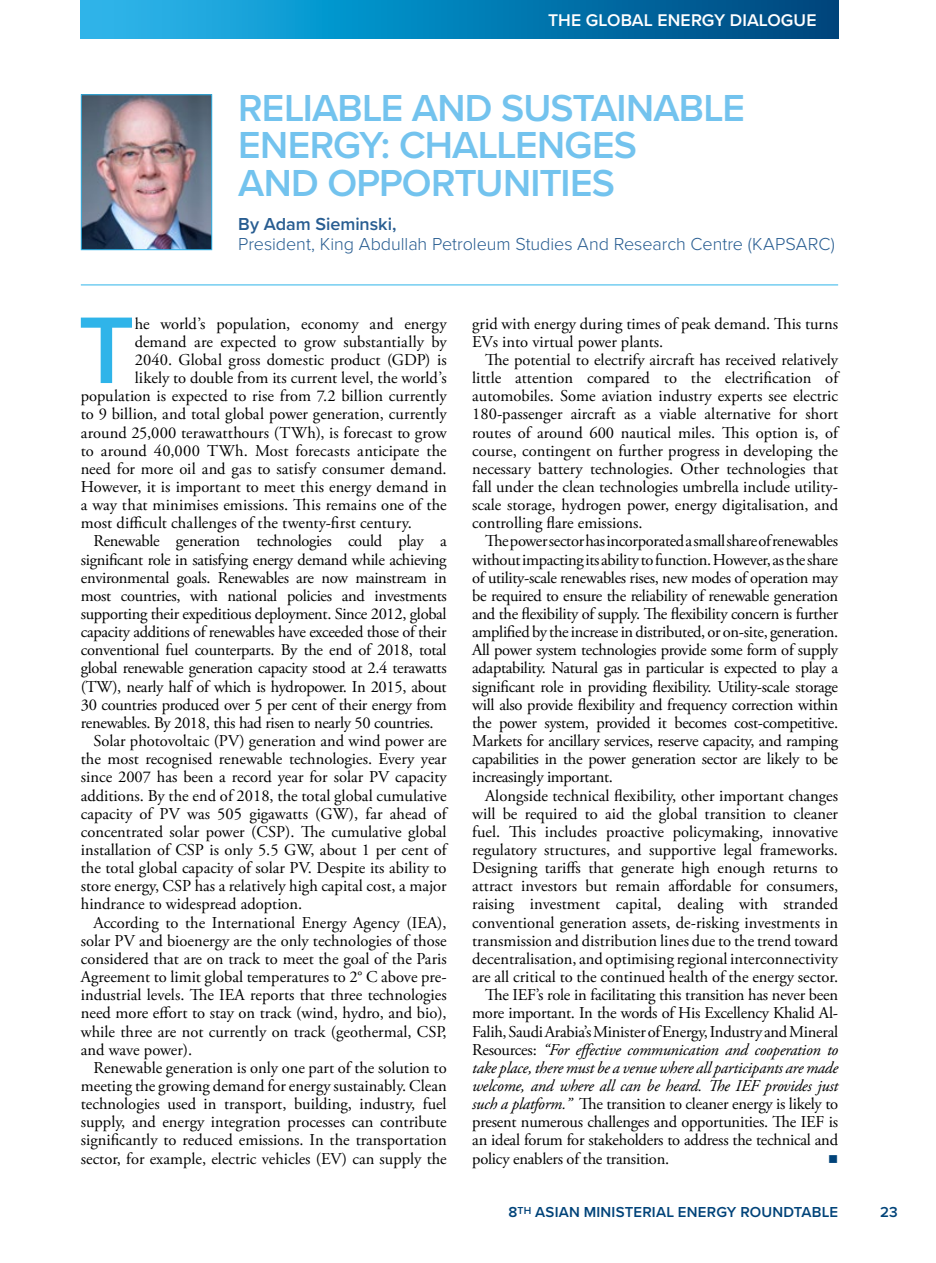
<style>
.page{position:relative;width:936px;height:1263px;background:#fff}
.page>*{position:absolute;margin:0;border:0;box-sizing:border-box;transform-origin:0 0}
.t1{font:600 98.1px "Proxima Nova";color:#2fb4e9}
.t2{font:600 39px/37.5px "Proxima Nova";letter-spacing:-.02em;color:#73c3ee}
.t3{font:300 18px "Proxima Nova";letter-spacing:-.005em;color:#285d91}
.t4{font:600 18px "Proxima Nova";color:#285d91}
.t5{font:600 17.55px "Proxima Nova";letter-spacing:.005em;color:#fff}
.t6{font:16.5px/18.1px "Adobe Garamond Pro";color:#000;text-align:justify}
.t7{font:16.5px "Adobe Garamond Pro";letter-spacing:-.02em;color:#000}
.t8{font:italic 16.5px "Adobe Garamond Pro";letter-spacing:-.015em;color:#000}
.t9{font:600 15px "Proxima Nova";letter-spacing:.01em;color:#004379}
.t10{font:13.5px "Wingdings";color:#004379}
.s1{font-style:normal}
.s2{font-style:italic}
</style>
<div class="page">
<hr style="left:81px;top:285px;width:757px;height:1px;background:#2fb4e9">
<svg style="left:81px;top:0;width:757px;height:38px;background:#0980b7"></svg>
<img style="left:83px;top:97px;width:127px;height:151px">
<div style="left:81px;top:95px;width:131px;height:155px;border:1px solid #2fb4e9"></div>
<p class="t5" style="left:548px;top:7px;width:270px">THE GLOBAL ENERGY DIALOGUE</p>
<h2 class="t2" style="left:238px;top:88px;width:508px">RELIABLE AND SUSTAINABLE<br>ENERGY: CHALLENGES<br>AND OPPORTUNITIES</h2>
<p class="t4" style="left:238px;top:211px;width:160px">By Adam Sieminski,</p>
<p class="t3" style="left:238px;top:233px;width:598px">President, King Abdullah Petroleum Studies And Research Centre (KAPSARC)</p>
<h1 class="t1" style="left:78px;top:277px;width:58px">T</h1>
<p class="t6" style="left:135px;top:315px;width:313px">he world’s population, economy and energy</p>
<p class="t6" style="left:135px;top:333px;width:313px">demand are expected to grow substantially by</p>
<p class="t6" style="left:135px;top:351px;width:313px">2040. Global gross domestic product (GDP) is</p>
<p class="t6" style="left:135px;top:369px;width:313px">likely to double from its current level, the world’s</p>
<p class="t6" style="left:81px;top:387px;width:367px">population is expected to rise from 7.2 billion currently</p>
<p class="t6" style="left:81px;top:406px;width:367px">to 9 billion, and total global power generation, currently</p>
<p class="t6" style="left:81px;top:424px;width:367px">around 25,000 terawatthours (TWh), is forecast to grow</p>
<p class="t6" style="left:81px;top:442px;width:367px">to around 40,000 TWh. Most forecasts anticipate the</p>
<p class="t6" style="left:81px;top:460px;width:367px">need for more oil and gas to satisfy consumer demand.</p>
<p class="t6" style="left:81px;top:478px;width:367px">However, it is important to meet this energy demand in</p>
<p class="t6" style="left:81px;top:496px;width:367px">a way that minimises emissions. This remains one of the</p>
<p class="t6" style="left:81px;top:514px;width:332px">most difficult challenges of the twenty-first century.</p>
<p class="t7" style="left:94px;top:531px;width:354px">Renewable generation technologies could play a</p>
<p class="t7" style="left:81px;top:549px;width:367px">significant role in satisfying energy demand while achieving</p>
<p class="t7" style="left:81px;top:568px;width:367px">environmental goals. Renewables are now mainstream in</p>
<p class="t7" style="left:81px;top:586px;width:367px">most countries, with national policies and investments</p>
<p class="t7" style="left:81px;top:604px;width:367px">supporting their expeditious deployment. Since 2012, global</p>
<p class="t7" style="left:81px;top:622px;width:367px">capacity additions of renewables have exceeded those of their</p>
<p class="t7" style="left:81px;top:640px;width:367px">conventional fuel counterparts. By the end of 2018, total</p>
<p class="t7" style="left:81px;top:658px;width:367px">global renewable generation capacity stood at 2.4 terawatts</p>
<p class="t7" style="left:81px;top:676px;width:367px">(TW), nearly half of which is hydropower. In 2015, about</p>
<p class="t7" style="left:81px;top:695px;width:367px">30 countries produced over 5 per cent of their energy from</p>
<p class="t7" style="left:81px;top:713px;width:354px">renewables. By 2018, this had risen to nearly 50 countries.</p>
<p class="t6" style="left:94px;top:732px;width:354px">Solar photovoltaic (PV) generation and wind power are</p>
<p class="t6" style="left:81px;top:750px;width:367px">the most recognised renewable technologies. Every year</p>
<p class="t6" style="left:81px;top:769px;width:367px">since 2007 has been a record year for solar PV capacity</p>
<p class="t6" style="left:81px;top:787px;width:367px">additions. By the end of 2018, the total global cumulative</p>
<p class="t6" style="left:81px;top:805px;width:367px">capacity of PV was 505 gigawatts (GW), far ahead of</p>
<p class="t6" style="left:81px;top:823px;width:367px">concentrated solar power (CSP). The cumulative global</p>
<p class="t6" style="left:81px;top:841px;width:367px">installation of CSP is only 5.5 GW, about 1 per cent of</p>
<p class="t6" style="left:81px;top:859px;width:367px">the total global capacity of solar PV. Despite its ability to</p>
<p class="t6" style="left:81px;top:877px;width:367px">store energy, CSP has a relatively high capital cost, a major</p>
<p class="t6" style="left:81px;top:896px;width:223px">hindrance to widespread adoption.</p>
<p class="t6" style="left:94px;top:914px;width:354px">According to the International Energy Agency (IEA),</p>
<p class="t6" style="left:81px;top:932px;width:367px">solar PV and bioenergy are the only technologies of those</p>
<p class="t6" style="left:81px;top:950px;width:367px">considered that are on track to meet the goal of the Paris</p>
<p class="t6" style="left:81px;top:968px;width:367px">Agreement to limit global temperatures to 2° C above pre-</p>
<p class="t6" style="left:81px;top:986px;width:367px">industrial levels. The IEA reports that three technologies</p>
<p class="t6" style="left:81px;top:1005px;width:367px">need more effort to stay on track (wind, hydro, and bio),</p>
<p class="t6" style="left:81px;top:1023px;width:367px">while three are not currently on track (geothermal, CSP,</p>
<p class="t6" style="left:81px;top:1041px;width:113px">and wave power).</p>
<p class="t6" style="left:94px;top:1059px;width:354px">Renewable generation is only one part of the solution to</p>
<p class="t6" style="left:81px;top:1077px;width:367px">meeting the growing demand for energy sustainably. Clean</p>
<p class="t6" style="left:81px;top:1095px;width:367px">technologies used in transport, building, industry, fuel</p>
<p class="t6" style="left:81px;top:1113px;width:367px">supply, and energy integration processes can contribute</p>
<p class="t6" style="left:81px;top:1132px;width:367px">significantly to reduced emissions. In the transportation</p>
<p class="t6" style="left:81px;top:1150px;width:367px">sector, for example, electric vehicles (EV) can supply the</p>
<p class="t6" style="left:472px;top:315px;width:367px">grid with energy during times of peak demand. This turns<br>EVs into virtual power plants.</p>
<p class="t6" style="left:472px;top:351px;width:367px;text-indent:13px">The potential to electrify aircraft has received relatively little attention compared to the electrification of automobiles. Some aviation industry experts see electric 180-passenger aircraft as a viable alternative for short routes of around 600 nautical miles. This option is, of course, contingent on further progress in developing the necessary battery technologies. Other technologies that fall under the clean technologies umbrella include utility&shy;scale storage, hydrogen power, energy digitalisation, and controlling flare emissions.</p>
<p class="t6" style="left:472px;top:533px;width:367px;text-indent:13px">The power sector has incorporated a small share of renewables without impacting its ability to function. However, as the share of utility-scale renewables rises, new modes of operation may be required to ensure the reliability of renewable generation and the flexibility of supply. The flexibility concern is further amplified by the increase in distributed, or on-site, generation.<br>All power system technologies provide some form of supply adaptability. Natural gas in particular is expected to play a significant role in providing flexibility. Utility-scale storage will also provide flexibility and frequency correction within the power system, provided it becomes cost-competitive.<br>Markets for ancillary services, reserve capacity, and ramping capabilities in the power generation sector are likely to be increasingly important.</p>
<p class="t6" style="left:485px;top:787px;width:354px">Alongside technical flexibility, other important changes</p>
<p class="t6" style="left:472px;top:805px;width:367px">will be required to aid the global transition to cleaner</p>
<p class="t6" style="left:472px;top:823px;width:367px">fuel. This includes proactive policymaking, innovative</p>
<p class="t6" style="left:472px;top:841px;width:367px">regulatory structures, and supportive legal frameworks.</p>
<p class="t6" style="left:472px;top:859px;width:367px">Designing tariffs that generate high enough returns to</p>
<p class="t6" style="left:472px;top:877px;width:367px">attract investors but remain affordable for consumers,</p>
<p class="t6" style="left:472px;top:896px;width:367px">raising investment capital, dealing with stranded</p>
<p class="t6" style="left:472px;top:914px;width:367px">conventional generation assets, de-risking investments in</p>
<p class="t6" style="left:472px;top:932px;width:367px">transmission and distribution lines due to the trend toward</p>
<p class="t6" style="left:472px;top:950px;width:367px">decentralisation, and optimising regional interconnectivity</p>
<p class="t6" style="left:472px;top:968px;width:367px">are all critical to the continued health of the energy sector.</p>
<p class="t6" style="left:485px;top:986px;width:354px">The IEF’s role in facilitating this transition has never been</p>
<p class="t6" style="left:472px;top:1005px;width:367px">more important. In the words of His Excellency Khalid Al-</p>
<p class="t6" style="left:472px;top:1023px;width:367px">Falih, Saudi Arabia’s Minister of Energy, Industry and Mineral</p>
<p class="t8" style="left:472px;top:1039px;width:367px"><span class="s1">Resources:</span> “For effective communication and cooperation to</p>
<p class="t8" style="left:472px;top:1058px;width:367px">take place, there must be a venue where all participants are made</p>
<p class="t8" style="left:472px;top:1076px;width:367px">welcome, and where all can be heard. The IEF provides just</p>
<p class="t6" style="left:472px;top:1095px;width:367px"><span class="s2">such a platform.”</span> The transition to cleaner energy is likely to</p>
<p class="t6" style="left:472px;top:1113px;width:367px">present numerous challenges and opportunities. The IEF is</p>
<p class="t6" style="left:472px;top:1132px;width:367px">an ideal forum for stakeholders to address the technical and</p>
<p class="t6" style="left:472px;top:1150px;width:198px">policy enablers of the transition.</p>
<p class="t10" style="left:828px;top:1151px;width:12px">■</p>
<p class="t9" style="left:508px;top:1201px;width:331px">8<sup>TH</sup> ASIAN MINISTERIAL ENERGY ROUNDTABLE</p>
<p class="t9" style="left:880px;top:1201px;width:19px">23</p>
</div>
